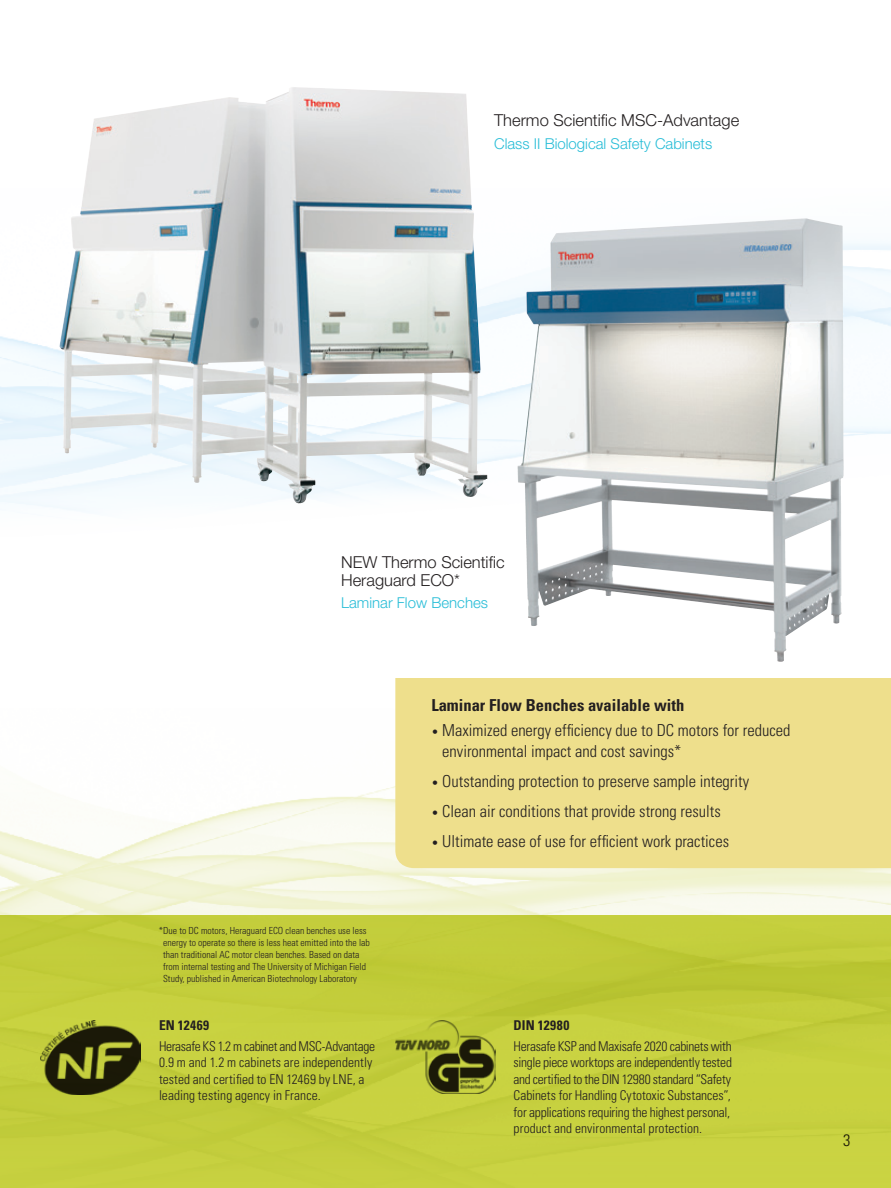
<style>
.page{position:relative;width:891px;height:1188px;background:#fff}
.page>*{position:absolute;margin:0;border:0;box-sizing:border-box;transform-origin:0 0}
.Grey_callout_text{font:300 condensed 16.5px/21px "Univers LT Std";color:#231f20}
.T2{font:300 16.5px/18px "Helvetica Neue LT Std";color:#231f20}
.T3_5{font:700 condensed 16.5px "Univers LT Std";color:#231f20}
.T3_5-2{font:300 15px "Helvetica Neue LT Std";color:#28bdd7}
.t1{font:300 condensed 13.5px/16.5px "Univers LT Std";letter-spacing:-.01em;color:#231f20}
.t2{font:700 condensed 13.5px "Univers LT Std";letter-spacing:.025em;color:#231f20}
.Footnote{font:300 condensed 9.75px/12px "Univers LT Std";color:#231f20}
.s1{font-size:12px}
</style>
<div class="page">
<img style="left:0;top:218px;width:891px;height:329px">
<img style="left:0;top:786px;width:891px;height:115px">
<img style="left:59px;top:87px;width:428px;height:417px">
<div style="left:395px;top:678px;width:496px;height:190px;background:#eedf8c"></div>
<img style="left:0;top:901px;width:891px;height:287px">
<img style="left:596px;top:218px;width:209px;height:13px">
<img style="left:395px;top:1020px;width:101px;height:73px">
<img style="left:40px;top:1020px;width:100px;height:75px">
<p class="T2" style="left:494px;top:111px;width:247px">Thermo Scientific MSC-Advantage</p>
<p class="T3_5-2" style="left:494px;top:134px;width:220px">Class II Biological Safety Cabinets</p>
<p class="T2" style="left:341px;top:553px;width:165px">NEW Thermo Scientific<br>Heraguard ECO*</p>
<p class="T3_5-2" style="left:341px;top:594px;width:148px">Laminar Flow Benches</p>
<p class="Footnote" style="left:163px;top:925px;width:208px;text-indent:-4px">*Due to DC motors, Heraguard ECO clean benches use less energy to operate so there is less heat emitted into the lab than traditional AC motor clean benches. Based on data from internal testing and The University of Michigan Field Study, published in American Biotechnology Laboratory</p>
<p class="t2" style="left:159px;top:1017px;width:52px">EN 12469</p>
<p class="t1" style="left:159px;top:1038px;width:218px">Herasafe KS 1.2 m cabinet and MSC-Advantage 0.9 m and 1.2 m cabinets are independently tested and certified to EN 12469 by LNE, a leading testing agency in France.</p>
<p class="T3_5" style="left:431px;top:695px;width:254px">Laminar Flow Benches available with</p>
<p class="Grey_callout_text" style="left:442px;top:720px;width:350px;text-indent:-11px"><span class="s1">•</span> Maximized energy efficiency due to DC motors for reduced environmental impact and cost savings*</p>
<p class="Grey_callout_text" style="left:431px;top:771px;width:319px"><span class="s1">•</span> Outstanding protection to preserve sample integrity</p>
<p class="Grey_callout_text" style="left:431px;top:801px;width:291px"><span class="s1">•</span> Clean air conditions that provide strong results</p>
<p class="Grey_callout_text" style="left:431px;top:831px;width:299px"><span class="s1">•</span> Ultimate ease of use for efficient work practices</p>
<p class="t2" style="left:514px;top:1017px;width:57px">DIN 12980</p>
<p class="t1" style="left:514px;top:1038px;width:220px">Herasafe KSP and Maxisafe 2020 cabinets with single piece worktops are independently tested and certified to the DIN 12980 standard “Safety Cabinets for Handling Cytotoxic Substances”, for applications requiring the highest personal, product and environmental protection.</p>
<p class="Grey_callout_text" style="left:843px;top:1130px;width:9px">3</p>
</div>
